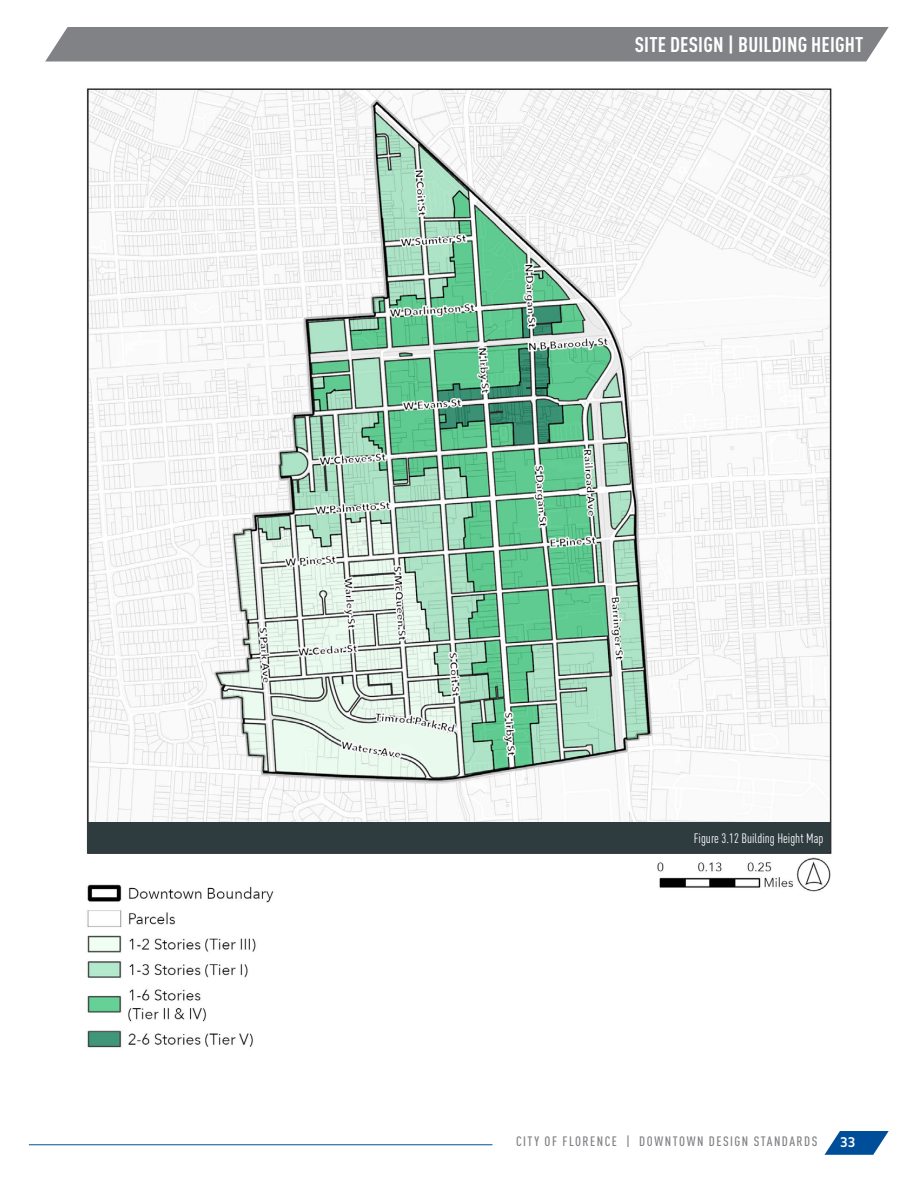
<style>
.page{position:relative;width:918px;height:1188px;background:#fff}
.page>*{position:absolute;margin:0;border:0;box-sizing:border-box;transform-origin:0 0}
.Page_Section_Header-_Right{font:700 condensed 21px "DINOT";letter-spacing:.01em;color:#fff}
.t1{font:500 condensed 13.5px "DINOT";letter-spacing:.11em;color:#808285}
.Source{font:condensed 13.5px "DINOT";color:#fff}
.t2{font:500 13.5px "Azo Sans";color:#fff}
</style>
<div class="page">
<img style="left:86px;top:88px;width:746px;height:804px">
<img style="left:86px;top:868px;width:540px;height:180px">
<div style="left:88px;top:823px;width:742px;height:30px;background:#2e3b3f"></div>
<hr style="left:29px;top:1144px;width:463px;height:1px;background:#004e9a">
<svg style="left:825px;top:1131px;width:64px;height:24px"></svg>
<div style="left:45px;top:27px;width:844px;height:35px;background:#808285"></div>
<p class="Page_Section_Header-_Right" style="left:635px;top:32px;width:230px">SITE DESIGN | BUILDING HEIGHT</p>
<p class="Source" style="left:694px;top:830px;width:131px">Figure 3.12 Building Height Map</p>
<p class="t1" style="left:516px;top:1133px;width:303px">CITY OF FLORENCE | DOWNTOWN DESIGN STANDARDS</p>
<p class="t2" style="left:840px;top:1133px;width:17px">33</p>
</div>
